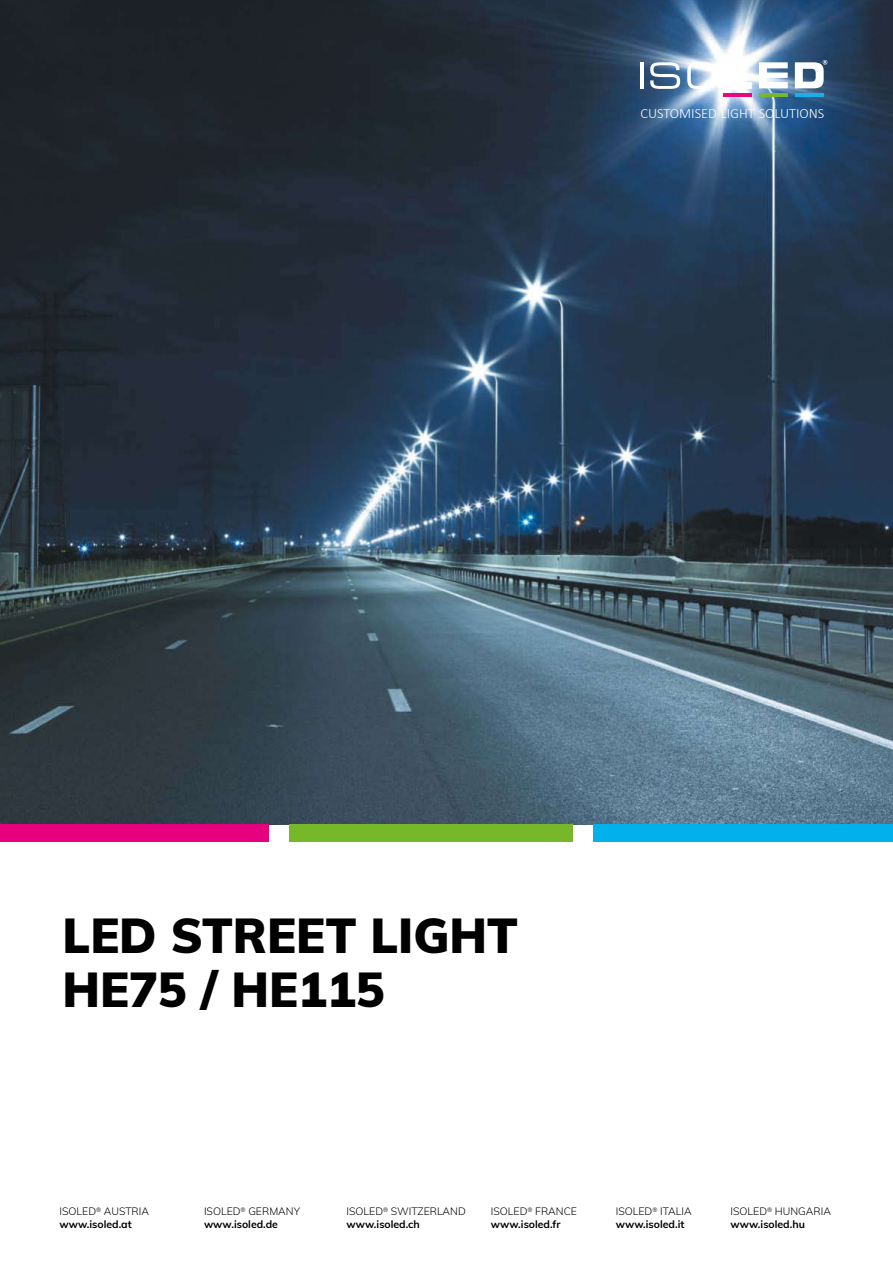
<style>
.page{position:relative;width:893px;height:1263px;background:#fff}
.page>*{position:absolute;margin:0;border:0;box-sizing:border-box;transform-origin:0 0}
.t1{font:900 48px/54px "Muli";color:#000}
.t2{font:300 14.25px "Calibri";color:#fff}
.t3{font:300 10.5px/12.6px "Muli";color:#000}
.t4{font:700 10.5px/12.6px "Muli";color:#000}
.s1{font-weight:700}
.s2{font-weight:300}
</style>
<div class="page">
<img style="left:0;top:0;width:893px;height:825px">
<div style="left:594px;top:825px;width:299px;height:17px;background:#00b1eb"></div>
<div style="left:289px;top:825px;width:284px;height:17px;background:#76b82a"></div>
<div style="left:0;top:825px;width:268px;height:17px;background:#e6007d"></div>
<hr style="left:640px;top:62px;width:4px;height:27px;background:#fff">
<svg style="left:650px;top:62px;width:30px;height:27px"></svg>
<svg style="left:687px;top:62px;width:28px;height:27px"></svg>
<svg style="left:723px;top:62px;width:29px;height:27px"></svg>
<svg style="left:759px;top:62px;width:29px;height:26px"></svg>
<hr style="left:723px;top:94px;width:29px;height:3px;background:#e5087e">
<hr style="left:759px;top:94px;width:29px;height:3px;background:#76b72e">
<hr style="left:795px;top:94px;width:29px;height:3px;background:#1bafe6">
<svg style="left:795px;top:60px;width:32px;height:28px"></svg>
<h2 class="t2" style="left:640px;top:104px;width:185px">CUSTOMISED LIGHT SOLUTIONS</h2>
<h1 class="t1" style="left:63px;top:913px;width:457px">LED STREET LIGHT<br>HE75 / HE115</h1>
<p class="t3" style="left:60px;top:1206px;width:91px">ISOLED<sup>®</sup> AUSTRIA <span class="s1">www.isoled.at</span></p>
<p class="t4" style="left:616px;top:1206px;width:77px"><span class="s2">ISOLED</span><sup>®</sup> <span class="s2">ITALIA </span>www.isoled.it</p>
<p class="t3" style="left:730px;top:1206px;width:102px">ISOLED<sup>®</sup> HUNGARIA <span class="s1">www.isoled.hu</span></p>
<p class="t3" style="left:204px;top:1206px;width:97px">ISOLED<sup>®</sup> GERMANY <span class="s1">www.isoled.de</span></p>
<p class="t3" style="left:347px;top:1206px;width:121px">ISOLED<sup>®</sup> SWITZERLAND <span class="s1">www.isoled.ch</span></p>
<p class="t4" style="left:491px;top:1206px;width:88px"><span class="s2">ISOLED</span><sup>®</sup> <span class="s2">FRANCE </span>www.isoled.fr</p>
</div>
